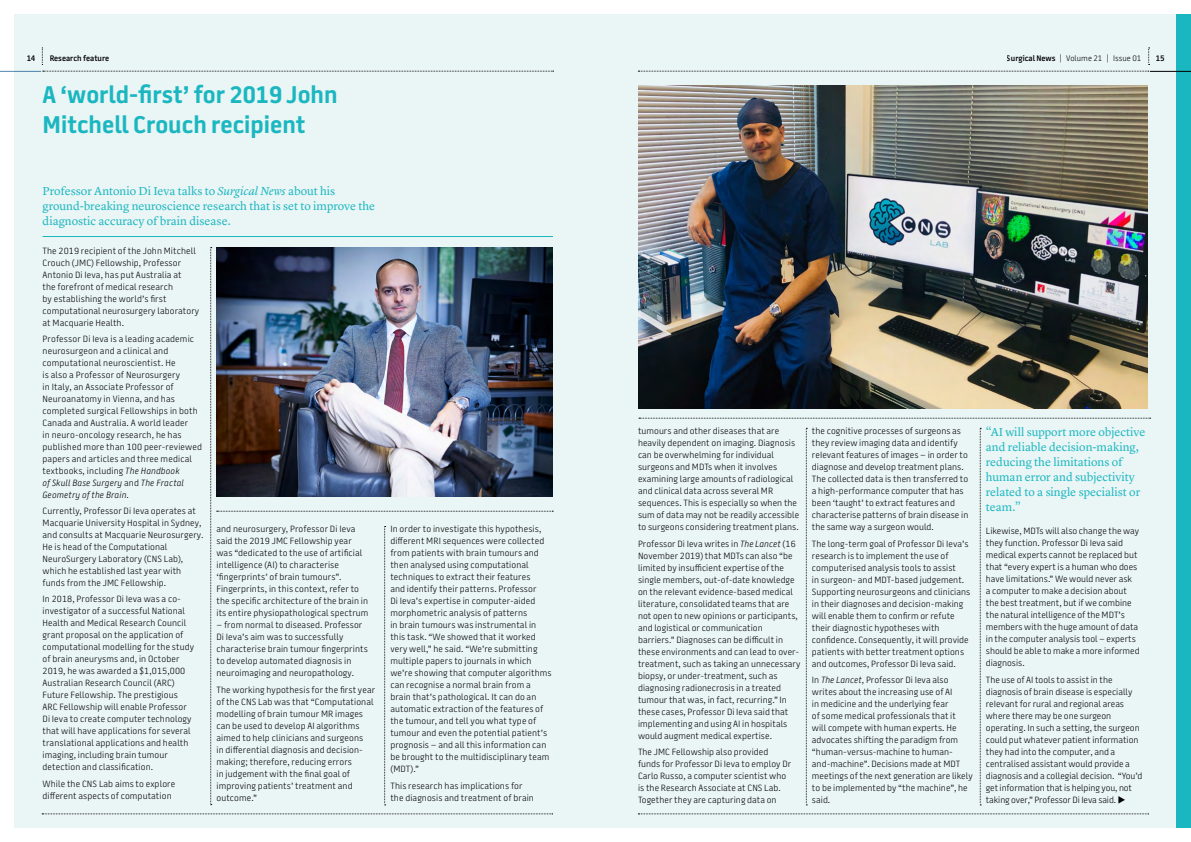
<style>
.page{position:relative;width:1191px;height:842px;background:#fff}
.page>*{position:absolute;margin:0;border:0;box-sizing:border-box;transform-origin:0 0}
.t1{font:700 24px/30px "Battersea SANS";color:#1bb7c1}
.t2{font:12px/15px "Lyon Text";color:#1bb7c1}
.t3{font:300 9px/12px "Battersea SANS";letter-spacing:.005em;color:#000}
.t4{font:300 8px "Battersea SANS";color:#000}
.t5{font:600 8px "Battersea SANS";color:#000}
.s1{font-weight:600}
.s2{font-style:italic}
</style>
<div class="page">
<div style="left:14px;top:14px;width:1162px;height:814px;background:#eaf5f5"></div>
<div style="left:1176px;top:14px;width:15px;height:814px;background:#1bb7c1"></div>
<svg style="left:210px;top:247px;width:343px;height:559px"></svg>
<hr style="left:43px;top:236px;width:510px;height:1px;background:#1bb7c1">
<img style="left:216px;top:247px;width:336px;height:249px">
<svg style="left:639px;top:418px;width:511px;height:1px"></svg>
<svg style="left:806px;top:428px;width:1px;height:378px"></svg>
<svg style="left:980px;top:428px;width:1px;height:378px"></svg>
<img style="left:639px;top:85px;width:508px;height:323px">
<svg style="left:43px;top:71px;width:511px;height:1px"></svg>
<svg style="left:638px;top:71px;width:511px;height:1px"></svg>
<svg style="left:638px;top:814px;width:511px;height:1px"></svg>
<svg style="left:42px;top:814px;width:511px;height:1px"></svg>
<hr style="left:0;top:71px;width:41px;height:1px;background:#5687b1">
<svg style="left:42px;top:48px;width:1px;height:17px"></svg>
<svg style="left:1148px;top:48px;width:1px;height:17px"></svg>
<hr style="left:1149px;top:71px;width:42px;height:1px;background:#000">
<p class="t5" style="left:26px;top:53px;width:10px">14</p>
<p class="t5" style="left:50px;top:53px;width:61px">Research feature</p>
<p class="t4" style="left:1006px;top:53px;width:136px"><span class="s1">Surgical News</span> | Volume 21 | Issue 01</p>
<p class="t5" style="left:1155px;top:53px;width:10px">15</p>
<h1 class="t1" style="left:43px;top:80px;width:297px">A ‘world-first’ for 2019 John<br>Mitchell Crouch recipient</h1>
<h2 class="t2" style="left:43px;top:182px;width:334px">Professor Antonio Di Ieva talks to <span class="s2">Surgical News</span> about his ground-breaking neuroscience research that is set to improve the diagnostic accuracy of brain disease.</h2>
<p class="t3" style="left:43px;top:245px;width:158px">The 2019 recipient of the John Mitchell Crouch (JMC) Fellowship, Professor Antonio Di Ieva, has put Australia at<br>the forefront of medical research<br>by establishing the world’s first computational neurosurgery laboratory at Macquarie Health.</p>
<p class="t3" style="left:43px;top:333px;width:161px">Professor Di Ieva is a leading academic neurosurgeon and a clinical and computational neuroscientist. He<br>is also a Professor of Neurosurgery<br>in Italy, an Associate Professor of Neuroanatomy in Vienna, and has completed surgical Fellowships in both Canada and Australia. A world leader<br>in neuro-oncology research, he has published more than 100 peer-reviewed papers and articles and three medical textbooks, including <span class="s2">The Handbook<br>of Skull Base Surgery</span> and <span class="s2">The Fractal Geometry of the Brain</span>.</p>
<p class="t3" style="left:43px;top:505px;width:162px">Currently, Professor Di Ieva operates at Macquarie University Hospital in Sydney, and consults at Macquarie Neurosurgery.<br>He is head of the Computational NeuroSurgery Laboratory (CNS Lab), which he established last year with funds from the JMC Fellowship.</p>
<p class="t3" style="left:43px;top:593px;width:153px">In 2018, Professor Di Ieva was a co&shy;investigator of a successful National Health and Medical Research Council grant proposal on the application of computational modelling for the study of brain aneurysms and, in October 2019, he was awarded a $1,015,000<br>Australian Research Council (ARC)<br>Future Fellowship. The prestigious ARC Fellowship will enable Professor Di Ieva to create computer technology that will have applications for several translational applications and health imaging, including brain tumour detection and classification.</p>
<p class="t3" style="left:43px;top:778px;width:134px">While the CNS Lab aims to explore different aspects of computation</p>
<p class="t3" style="left:216px;top:523px;width:154px">and neurosurgery, Professor Di Ieva said the 2019 JMC Fellowship year was “dedicated to the use of artificial intelligence (AI) to characterise ‘fingerprints’ of brain tumours”.<br>Fingerprints, in this context, refer to the specific architecture of the brain in its entire physiopathological spectrum</p>
<p class="t3" style="left:216px;top:619px;width:153px">– from normal to diseased. Professor Di Ieva’s aim was to successfully characterise brain tumour fingerprints to develop automated diagnosis in neuroimaging and neuropathology.</p>
<p class="t3" style="left:216px;top:684px;width:160px">The working hypothesis for the first year of the CNS Lab was that “Computational modelling of brain tumour MR images can be used to develop AI algorithms aimed to help clinicians and surgeons<br>in differential diagnosis and decision&shy;making; therefore, reducing errors<br>in judgement with the final goal of improving patients’ treatment and outcome.”</p>
<p class="t3" style="left:390px;top:523px;width:163px">In order to investigate this hypothesis, different MRI sequences were collected from patients with brain tumours and then analysed using computational techniques to extract their features<br>and identify their patterns. Professor<br>Di Ieva’s expertise in computer-aided morphometric analysis of patterns<br>in brain tumours was instrumental in this task. “We showed that it worked very well,” he said. “We’re submitting multiple papers to journals in which we’re showing that computer algorithms can recognise a normal brain from a brain that’s pathological. It can do an automatic extraction of the features of the tumour, and tell you what type of tumour and even the potential patient’s prognosis – and all this information can be brought to the multidisciplinary team (MDT).”</p>
<p class="t3" style="left:390px;top:780px;width:145px">This research has implications for the diagnosis and treatment of brain</p>
<p class="t3" style="left:638px;top:425px;width:163px">tumours and other diseases that are heavily dependent on imaging. Diagnosis can be overwhelming for individual surgeons and MDTs when it involves examining large amounts of radiological and clinical data across several MR sequences. This is especially so when the sum of data may not be readily accessible to surgeons considering treatment plans.</p>
<p class="t3" style="left:638px;top:538px;width:164px">Professor Di Ieva writes in <span class="s2">The Lancet</span> (16<br>November 2019) that MDTs can also “be limited by insufficient expertise of the single members, out-of-date knowledge on the reIevant evidence-based medical literature, consolidated teams that are not open to new opinions or participants, and logistical or communication barriers.” Diagnoses can be difficult in these environments and can lead to over&shy;treatment, such as taking an unnecessary biopsy, or under-treatment, such as diagnosing radionecrosis in a treated tumour that was, in fact, recurring.” In these cases, Professor Di Ieva said that implementing and using AI in hospitals would augment medical expertise.</p>
<p class="t3" style="left:638px;top:746px;width:155px">The JMC Fellowship also provided funds for Professor Di Ieva to employ Dr Carlo Russo, a computer scientist who is the Research Associate at CNS Lab.<br>Together they are capturing data on</p>
<p class="t3" style="left:812px;top:425px;width:158px">the cognitive processes of surgeons as they review imaging data and identify reIevant features of images – in order to diagnose and develop treatment plans.<br>The collected data is then transferred to a high-performance computer that has been ‘taught’ to extract features and characterise patterns of brain disease in the same way a surgeon would.</p>
<p class="t3" style="left:812px;top:538px;width:160px">The long-term goal of Professor Di Ieva’s research is to implement the use of computerised analysis tools to assist<br>in surgeon- and MDT-based judgement.<br>Supporting neurosurgeons and clinicians in their diagnoses and decision-making will enable them to confirm or refute their diagnostic hypotheses with confidence. Consequently, it will provide patients with better treatment options and outcomes, Professor Di Ieva said.</p>
<p class="t3" style="left:812px;top:674px;width:162px">In <span class="s2">The Lancet</span>, Professor Di Ieva also writes about the increasing use of AI<br>in medicine and the underlying fear<br>of some medical professionals that it<br>will compete with human experts. He advocates shifting the paradigm from “human-versus-machine to human&shy;and-machine”. Decisions made at MDT meetings of the next generation are likely to be implemented by “the machine”, he said.</p>
<h2 class="t2" style="left:986px;top:424px;width:161px">“AI will support more objective and reliable decision-making, reducing the limitations of human error and subjectivity related to a single specialist or team.”</h2>
<p class="t3" style="left:986px;top:525px;width:155px">Likewise, MDTs will also change the way they function. Professor Di Ieva said medical experts cannot be replaced but that “every expert is a human who does have limitations.” We would never ask<br>a computer to make a decision about the best treatment, but if we combine the natural intelligence of the MDT’s members with the huge amount of data in the computer analysis tool – experts should be able to make a more informed diagnosis.</p>
<p class="t3" style="left:986px;top:674px;width:158px">The use of AI tools to assist in the diagnosis of brain disease is especially reIevant for rural and regional areas where there may be one surgeon operating. In such a setting, the surgeon could put whatever patient information they had into the computer, and a centralised assistant would provide a diagnosis and a collegial decision. “You’d get information that is helping you, not taking over,” Professor Di Ieva said. ◆</p>
</div>
